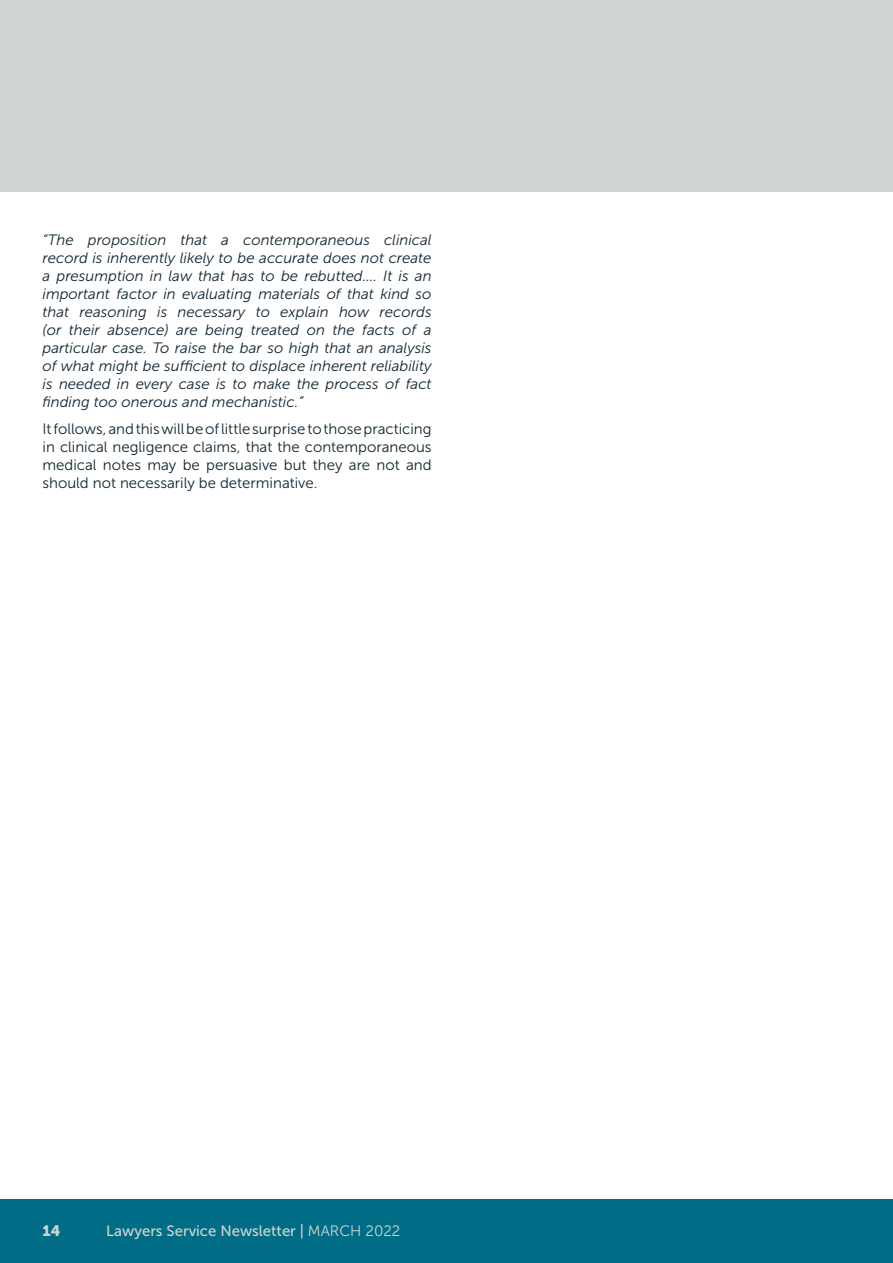
<style>
.page{position:relative;width:893px;height:1263px;background:#fff}
.page>*{position:absolute;margin:0;border:0;box-sizing:border-box;transform-origin:0 0}
.t1{font:italic 15px/18px "Museo Sans 300";color:#112530;text-align:justify}
.t2{font:15px/18px "Museo Sans 300";color:#112530;text-align:justify}
.t3{font:15px "Museo Sans 500";color:#cfd4d2}
.t4{font:15px "Museo Sans 900";color:#cfd4d2}
.s1{font-family:"Museo Sans 300"}
</style>
<div class="page">
<div style="left:0;top:1199px;width:892px;height:64px;background:#006c85"></div>
<div style="left:0;top:0;width:892px;height:191px;background:#cfd4d2"></div>
<p class="t1" style="left:43px;top:231px;width:391px">“The proposition that a contemporaneous clinical record is inherently likely to be accurate does not create a presumption in law that has to be rebutted…. It is an important factor in evaluating materials of that kind so that reasoning is necessary to explain how records (or their absence) are being treated on the facts of a particular case. To raise the bar so high that an analysis of what might be sufficient to displace inherent reliability is needed in every case is to make the process of fact finding too onerous and mechanistic.”</p>
<p class="t2" style="left:43px;top:420px;width:391px">It follows, and this will be of little surprise to those practicing in clinical negligence claims, that the contemporaneous medical notes may be persuasive but they are not and should not necessarily be determinative.</p>
<p class="t4" style="left:43px;top:1222px;width:19px">14</p>
<p class="t3" style="left:106px;top:1222px;width:296px">Lawyers Service Newsletter | <span class="s1">MARCH 2022</span></p>
</div>
